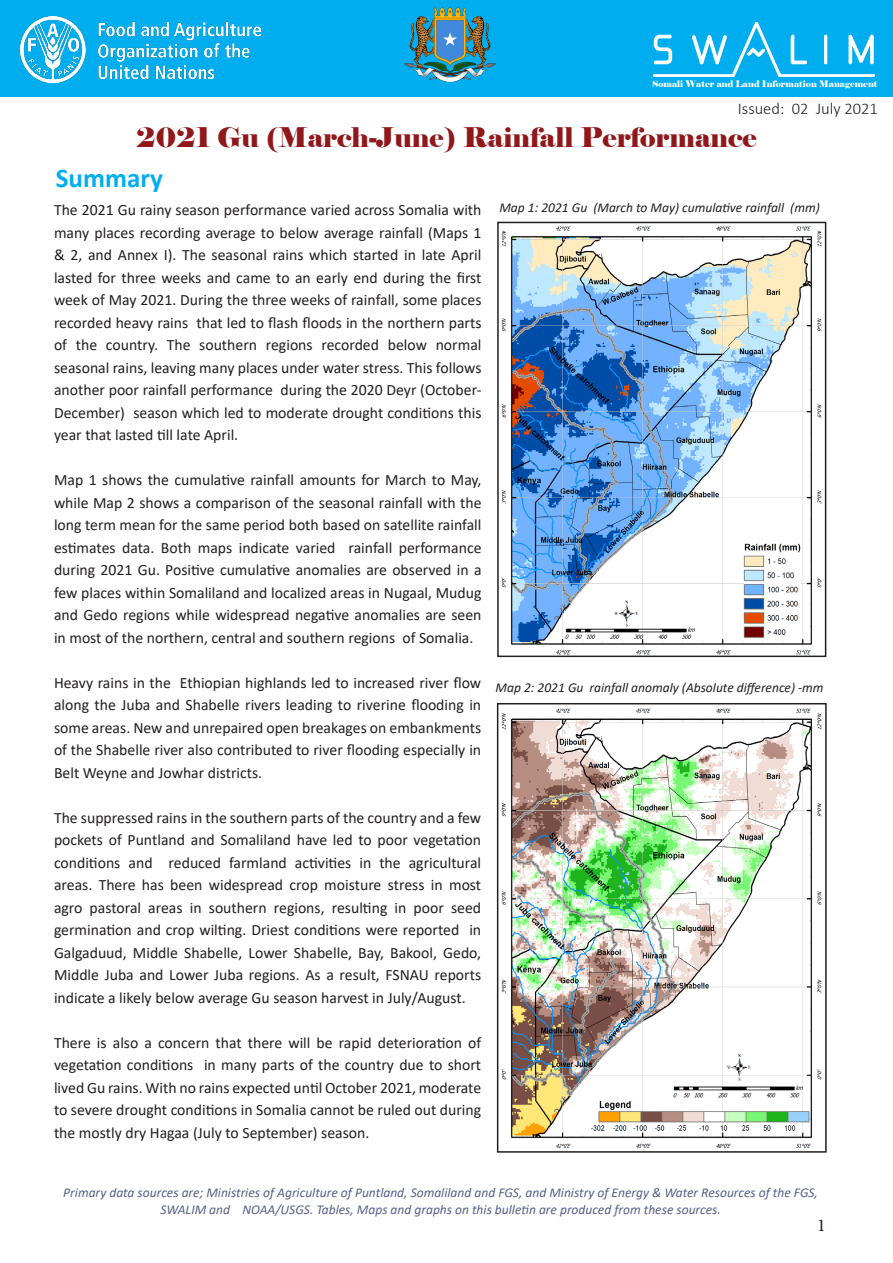
<style>
.page{position:relative;width:893px;height:1263px;background:#fff}
.page>*{position:absolute;margin:0;border:0;box-sizing:border-box;transform-origin:0 0}
.News_title_flash{font:27px "Elephant";color:#90181b}
.Head_2{font:700 27px "Calibri";color:#00aeef}
.t1{font:18px "Minion Pro";color:#231f20}
.t2{font:300 16.5px "Calibri";color:#231f20}
.Body{font:15.75px/22.5px "Calibri";color:#231f20;text-align:justify}
.t3{font:italic 13.5px/16.2px "Calibri";color:#575f87;text-align:center}
.t4{font:italic 13.5px "Calibri";color:#231f20}
.t5{font:9px "Elephant";color:#fff}
</style>
<div class="page">
<div style="left:0;top:0;width:893px;height:97px;background:#00aeef"></div>
<img style="left:21px;top:16px;width:240px;height:67px">
<img style="left:653px;top:22px;width:222px;height:55px">
<img style="left:404px;top:8px;width:91px;height:73px">
<img style="left:501px;top:226px;width:321px;height:428px">
<div style="left:497px;top:222px;width:329px;height:435px;border:2px solid #231f20"></div>
<img style="left:502px;top:708px;width:319px;height:440px">
<div style="left:497px;top:703px;width:330px;height:450px;border:2px solid #231f20"></div>
<p class="t5" style="left:652px;top:78px;width:227px">Somali Water and Land Information Management</p>
<p class="t2" style="left:738px;top:98px;width:141px">Issued: 02 July 2021</p>
<p class="News_title_flash" style="left:136px;top:120px;width:622px">2021 Gu (March-June) Rainfall Performance</p>
<p class="Head_2" style="left:56px;top:159px;width:109px">Summary</p>
<p class="Body" style="left:54px;top:198px;width:429px">The 2021 Gu rainy season performance varied across Somalia with many places recording average to below average rainfall (Maps 1 &amp; 2, and Annex I). The seasonal rains which started in late April lasted for three weeks and came to an early end during the first week of May 2021. During the three weeks of rainfall, some places recorded heavy rains that led to flash floods in the northern parts of the country. The southern regions recorded below normal seasonal rains, leaving many places under water stress. This follows another poor rainfall performance during the 2020 Deyr (October-December) season which led to moderate drought conditions this year that lasted till late April.</p>
<p class="Body" style="left:54px;top:468px;width:429px">Map 1 shows the cumulative rainfall amounts for March to May, while Map 2 shows a comparison of the seasonal rainfall with the long term mean for the same period both based on satellite rainfall estimates data. Both maps indicate varied rainfall performance during 2021 Gu. Positive cumulative anomalies are observed in a few places within Somaliland and localized areas in Nugaal, Mudug and Gedo regions while widespread negative anomalies are seen in most of the northern, central and southern regions of Somalia.</p>
<p class="Body" style="left:54px;top:671px;width:429px">Heavy rains in the Ethiopian highlands led to increased river flow along the Juba and Shabelle rivers leading to riverine flooding in some areas. New and unrepaired open breakages on embankments of the Shabelle river also contributed to river flooding especially in Belt Weyne and Jowhar districts.</p>
<p class="Body" style="left:54px;top:806px;width:429px">The suppressed rains in the southern parts of the country and a few pockets of Puntland and Somaliland have led to poor vegetation conditions and reduced farmland activities in the agricultural areas. There has been widespread crop moisture stress in most agro pastoral areas in southern regions, resulting in poor seed germination and crop wilting. Driest conditions were reported in Galgaduud, Middle Shabelle, Lower Shabelle, Bay, Bakool, Gedo, Middle Juba and Lower Juba regions. As a result, FSNAU reports indicate a likely below average Gu season harvest in July/August.</p>
<p class="Body" style="left:54px;top:1031px;width:429px">There is also a concern that there will be rapid deterioration of vegetation conditions in many parts of the country due to short lived Gu rains. With no rains expected until October 2021, moderate to severe drought conditions in Somalia cannot be ruled out during the mostly dry Hagaa (July to September) season.</p>
<p class="t4" style="left:499px;top:198px;width:322px">Map 1: 2021 Gu (March to May) cumulative rainfall (mm)</p>
<p class="t4" style="left:496px;top:679px;width:329px">Map 2: 2021 Gu rainfall anomaly (Absolute difference) -mm</p>
<p class="t3" style="left:63px;top:1184px;width:756px">Primary data sources are; Ministries of Agriculture of Puntland, Somaliland and FGS, and Ministry of Energy &amp; Water Resources of the FGS,<br>SWALIM and NOAA/USGS. Tables, Maps and graphs on this bulletin are produced from these sources.</p>
<p class="t1" style="left:817px;top:1214px;width:10px">1</p>
</div>
